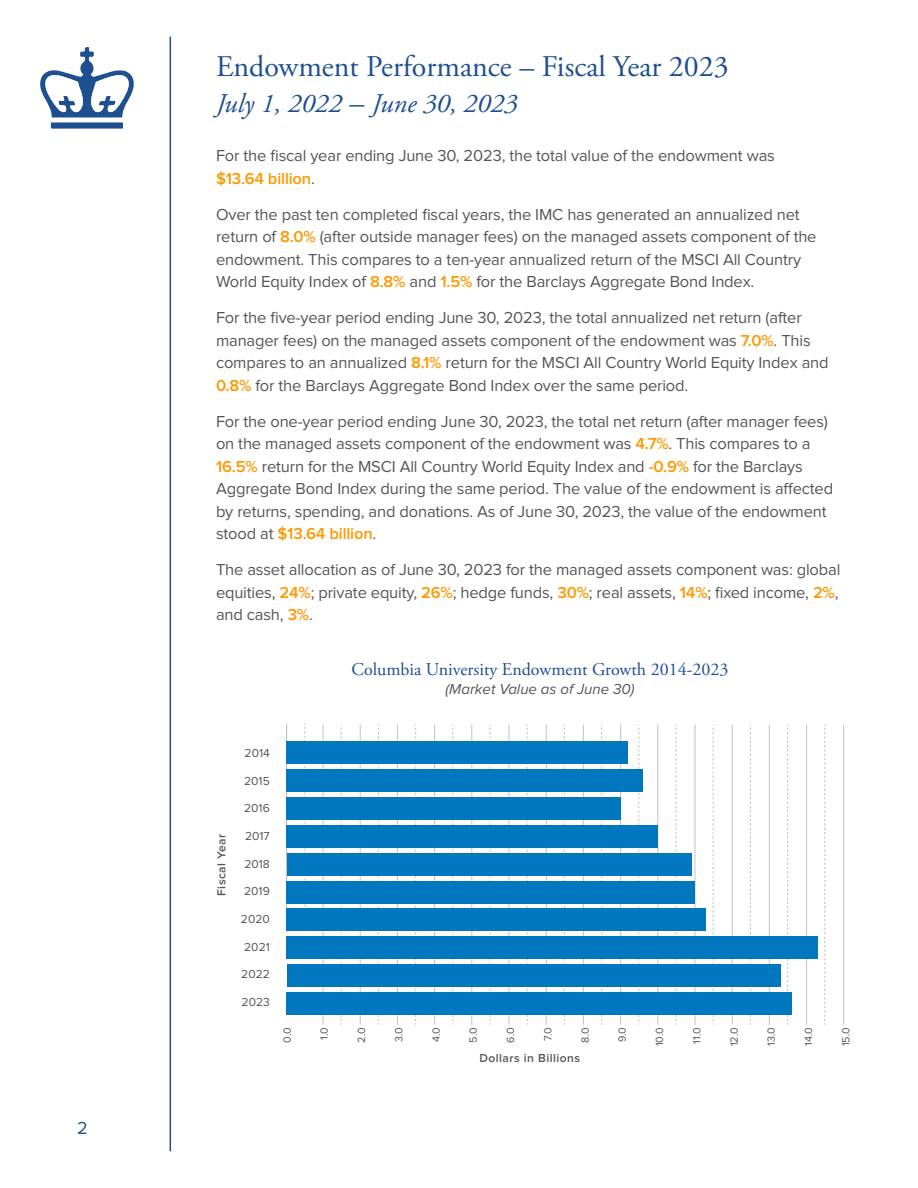
<style>
.page{position:relative;width:918px;height:1188px;background:#fff}
.page>*{position:absolute;margin:0;border:0;box-sizing:border-box;transform-origin:0 0}
.t1{font:30px "Adobe Garamond Pro";color:#1d4f91}
.t2{font:italic 27px "Adobe Garamond Pro";color:#1d4f91}
.t3{font:18px "Adobe Garamond Pro";color:#1d4f91}
.t4{font:18px "Proxima Nova";color:#1d4f91}
.t5{font:16.5px/22.5px "Proxima Nova";letter-spacing:-.01em;color:#555}
.t6{font:italic 15px "Proxima Nova";color:#555}
.t7{font:12px "Proxima Nova";color:#555}
.t8{font:600 12px "Proxima Nova";letter-spacing:.04em;color:#555}
.t9{font:10.8px "Proxima Nova";color:#555}
.s1{font-style:normal;font-size:30px}
.s2{font-weight:600;color:#ff9800}
</style>
<div class="page">
<svg style="left:415px;top:724px;width:1px;height:301px"></svg>
<svg style="left:527px;top:724px;width:1px;height:301px"></svg>
<svg style="left:638px;top:724px;width:1px;height:301px"></svg>
<svg style="left:750px;top:724px;width:1px;height:301px"></svg>
<svg style="left:824px;top:724px;width:1px;height:301px"></svg>
<svg style="left:787px;top:724px;width:1px;height:301px"></svg>
<svg style="left:713px;top:724px;width:1px;height:301px"></svg>
<svg style="left:676px;top:724px;width:1px;height:301px"></svg>
<svg style="left:601px;top:724px;width:1px;height:301px"></svg>
<svg style="left:564px;top:724px;width:1px;height:301px"></svg>
<svg style="left:490px;top:724px;width:1px;height:301px"></svg>
<svg style="left:452px;top:724px;width:1px;height:301px"></svg>
<svg style="left:378px;top:724px;width:1px;height:301px"></svg>
<svg style="left:341px;top:724px;width:1px;height:301px"></svg>
<svg style="left:305px;top:724px;width:1px;height:208px"></svg>
<hr style="left:397px;top:725px;width:1px;height:300px;background:#c0c2c4">
<hr style="left:509px;top:725px;width:1px;height:300px;background:#c0c2c4">
<hr style="left:620px;top:725px;width:1px;height:300px;background:#c0c2c4">
<hr style="left:732px;top:725px;width:1px;height:300px;background:#c0c2c4">
<hr style="left:843px;top:725px;width:1px;height:300px;background:#c0c2c4">
<hr style="left:806px;top:725px;width:1px;height:300px;background:#c0c2c4">
<hr style="left:769px;top:725px;width:1px;height:300px;background:#c0c2c4">
<hr style="left:695px;top:725px;width:1px;height:300px;background:#c0c2c4">
<hr style="left:657px;top:725px;width:1px;height:300px;background:#c0c2c4">
<hr style="left:583px;top:725px;width:1px;height:300px;background:#c0c2c4">
<hr style="left:546px;top:725px;width:1px;height:300px;background:#c0c2c4">
<hr style="left:471px;top:725px;width:1px;height:300px;background:#c0c2c4">
<hr style="left:434px;top:725px;width:1px;height:300px;background:#c0c2c4">
<hr style="left:360px;top:725px;width:1px;height:300px;background:#c0c2c4">
<hr style="left:323px;top:725px;width:1px;height:300px;background:#c0c2c4">
<hr style="left:286px;top:724px;width:1px;height:208px;background:#b6b8ba">
<div style="left:287px;top:992px;width:505px;height:23px;background:#0077be"></div>
<div style="left:287px;top:964px;width:494px;height:23px;background:#0077be"></div>
<div style="left:287px;top:937px;width:531px;height:22px;background:#0077be"></div>
<div style="left:287px;top:909px;width:419px;height:22px;background:#0077be"></div>
<div style="left:287px;top:881px;width:408px;height:22px;background:#0077be"></div>
<div style="left:287px;top:853px;width:404px;height:22px;background:#0077be"></div>
<div style="left:287px;top:825px;width:371px;height:23px;background:#0077be"></div>
<div style="left:287px;top:797px;width:334px;height:23px;background:#0077be"></div>
<div style="left:287px;top:770px;width:356px;height:22px;background:#0077be"></div>
<div style="left:287px;top:742px;width:341px;height:22px;background:#0077be"></div>
<hr style="left:170px;top:37px;width:1px;height:1114px;background:#1d4f91">
<svg style="left:40px;top:47px;width:94px;height:82px"></svg>
<p class="t4" style="left:77px;top:1120px;width:12px">2</p>
<h1 class="t1" style="left:216px;top:48px;width:514px">Endowment Performance – Fiscal Year 2023</h1>
<h2 class="t2" style="left:216px;top:87px;width:303px">July 1, 2022 <span class="s1">–</span> June 30, 2023</h2>
<p class="t5" style="left:216px;top:145px;width:560px">For the fiscal year ending June 30, 2023, the total value of the endowment was <span class="s2">$13.64 billion</span>.</p>
<p class="t5" style="left:216px;top:204px;width:602px">Over the past ten completed fiscal years, the IMC has generated an annualized net return of <span class="s2">8.0%</span> (after outside manager fees) on the managed assets component of the endowment. This compares to a ten-year annualized return of the MSCI All Country World Equity Index of <span class="s2">8.8%</span> and <span class="s2">1.5%</span> for the Barclays Aggregate Bond Index.</p>
<p class="t5" style="left:216px;top:307px;width:614px">For the five-year period ending June 30, 2023, the total annualized net return (after manager fees) on the managed assets component of the endowment was <span class="s2">7.0%</span>. This compares to an annualized <span class="s2">8.1%</span> return for the MSCI All Country World Equity Index and <span class="s2">0.8%</span> for the Barclays Aggregate Bond Index over the same period.</p>
<p class="t5" style="left:216px;top:411px;width:619px">For the one-year period ending June 30, 2023, the total net return (after manager fees) on the managed assets component of the endowment was <span class="s2">4.7%</span>. This compares to a <span class="s2">16.5%</span> return for the MSCI All Country World Equity Index and <span class="s2">-0.9%</span> for the Barclays Aggregate Bond Index during the same period. The value of the endowment is affected by returns, spending, and donations. As of June 30, 2023, the value of the endowment stood at <span class="s2">$13.64 billion</span>.</p>
<p class="t5" style="left:216px;top:559px;width:626px;text-align:justify">The asset allocation as of June 30, 2023 for the managed assets component was: global equities, <span class="s2">24%</span>; private equity, <span class="s2">26%</span>; hedge funds, <span class="s2">30%</span>; real assets, <span class="s2">14%</span>; fixed income, <span class="s2">2%</span>, and cash, <span class="s2">3%</span>.</p>
<p class="t3" style="left:351px;top:658px;width:379px">Columbia University Endowment Growth 2014-2023</p>
<p class="t6" style="left:446px;top:682px;width:190px">(Market Value as of June 30)</p>
<p class="t8" style="left:216px;top:896px;width:63px;rotate:-90deg">Fiscal Year</p>
<p class="t7" style="left:245px;top:748px;width:27px">2014</p>
<p class="t7" style="left:244px;top:775px;width:27px">2015</p>
<p class="t7" style="left:244px;top:803px;width:27px">2016</p>
<p class="t7" style="left:245px;top:831px;width:26px">2017</p>
<p class="t7" style="left:244px;top:858px;width:27px">2018</p>
<p class="t7" style="left:244px;top:886px;width:27px">2019</p>
<p class="t7" style="left:241px;top:914px;width:30px">2020</p>
<p class="t7" style="left:244px;top:941px;width:27px">2021</p>
<p class="t7" style="left:241px;top:969px;width:30px">2022</p>
<p class="t7" style="left:242px;top:996px;width:30px">2023</p>
<p class="t9" style="left:282px;top:1043px;width:17px;rotate:-90deg">0.0</p>
<p class="t9" style="left:319px;top:1040px;width:14px;rotate:-90deg">1.0</p>
<p class="t9" style="left:357px;top:1043px;width:17px;rotate:-90deg">2.0</p>
<p class="t9" style="left:394px;top:1042px;width:16px;rotate:-90deg">3.0</p>
<p class="t9" style="left:431px;top:1042px;width:16px;rotate:-90deg">4.0</p>
<p class="t9" style="left:468px;top:1043px;width:17px;rotate:-90deg">5.0</p>
<p class="t9" style="left:506px;top:1043px;width:17px;rotate:-90deg">6.0</p>
<p class="t9" style="left:543px;top:1041px;width:15px;rotate:-90deg">7.0</p>
<p class="t9" style="left:580px;top:1043px;width:17px;rotate:-90deg">8.0</p>
<p class="t9" style="left:617px;top:1042px;width:16px;rotate:-90deg">9.0</p>
<p class="t9" style="left:655px;top:1046px;width:20px;rotate:-90deg">10.0</p>
<p class="t9" style="left:692px;top:1044px;width:18px;rotate:-90deg">11.0</p>
<p class="t9" style="left:729px;top:1046px;width:20px;rotate:-90deg">12.0</p>
<p class="t9" style="left:766px;top:1046px;width:20px;rotate:-90deg">13.0</p>
<p class="t9" style="left:804px;top:1046px;width:20px;rotate:-90deg">14.0</p>
<p class="t9" style="left:841px;top:1046px;width:20px;rotate:-90deg">15.0</p>
<p class="t8" style="left:480px;top:1053px;width:102px">Dollars in Billions</p>
</div>
